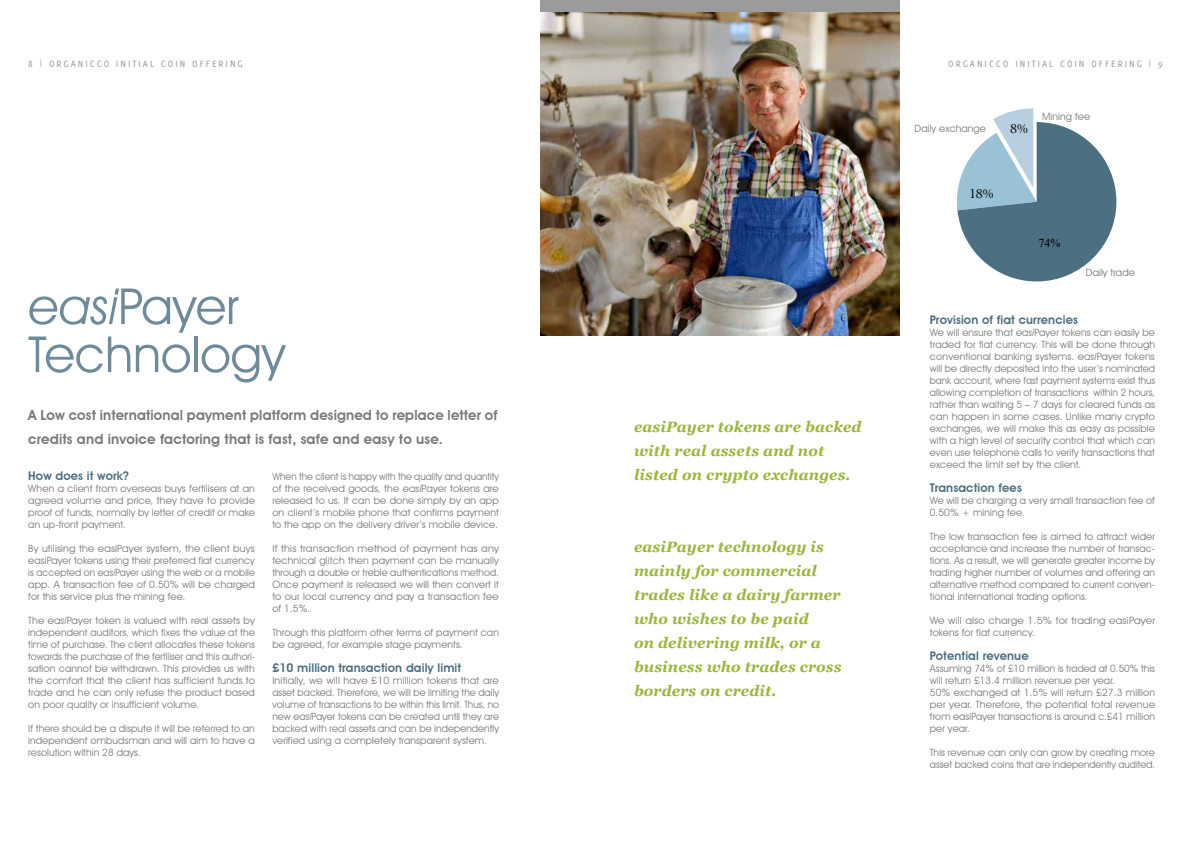
<style>
.page{position:relative;width:1191px;height:842px;background:#fff}
.page>*{position:absolute;margin:0;border:0;box-sizing:border-box;transform-origin:0 0}
.t1{font:50px/48px "Avant Garde IT Cby BT";color:#4c6f82}
.t2{font:italic 700 15px/24px "Georgia";letter-spacing:.01em;color:#9cb53c}
.t3{font:600 14px/24px "Avant Garde IT Cby BT";letter-spacing:.01em;color:#77787b}
.t4{font:13.5px "Cochin";color:#000}
.t5{font:600 12px "Avant Garde IT Cby BT";letter-spacing:.01em;color:#4c6f82}
.t6{font:12px "Times New Roman";color:#000}
.t7{font:10px/12px "Avant Garde IT Cby BT";letter-spacing:.01em;color:#77787b;text-align:justify}
.t8{font:10px/12px "Avant Garde IT Cby BT";letter-spacing:.01em;color:#77787b;text-align:justify;scale:1.04 1}
.t9{font:10px/12px "Avant Garde IT Cby BT";letter-spacing:.01em;color:#77787b;text-align:justify;scale:1.05 1}
.t10{font:10px/12px "Avant Garde IT Cby BT";letter-spacing:.01em;color:#77787b;text-align:justify;scale:.95 1}
.t11{font:10px "Delicious";letter-spacing:.2em;color:#999b9c}
.s1{font-style:italic}
</style>
<div class="page">
<svg style="left:957px;top:108px;width:159px;height:173px"></svg>
<div style="left:540px;top:0;width:359px;height:335px;background:#999b9c"></div>
<img style="left:540px;top:13px;width:359px;height:322px">
<p class="t11" style="left:28px;top:58px;width:216px">8 | ORGANICCO INITIAL COIN OFFERING</p>
<p class="t11" style="left:948px;top:58px;width:216px">ORGANICCO INITIAL COIN OFFERING | 9</p>
<h1 class="t1" style="left:28px;top:282px;width:258px"><span class="s1">easi</span>Payer<br>Technology</h1>
<h3 class="t3" style="left:28px;top:403px;width:471px">A Low cost international payment platform designed to replace letter of credits and invoice factoring that is fast, safe and easy to use.</h3>
<p class="t5" style="left:28px;top:469px;width:102px">How does it work?</p>
<p class="t7" style="left:28px;top:482px;width:228px">When a client from overseas buys fertilisers at an agreed volume and price, they have to provide proof of funds, normally by letter of credit or make an up-front payment.</p>
<p class="t8" style="left:28px;top:542px;width:219px">By utilising the easiPayer system, the client buys easiPayer tokens using their preferred fiat currency is accepted on <span class="s1">easi</span>Payer using the web or a mobile app. A transaction fee of 0.50% will be charged for this service plus the mining fee.</p>
<p class="t7" style="left:28px;top:614px;width:228px">The <span class="s1">easi</span>Payer token is valued with real assets by independent auditors, which fixes the value at the time of purchase. The client allocates these tokens towards the purchase of the fertiliser and this authori&shy;sation cannot be withdrawn. This provides us with the comfort that the client has sufficient funds to trade and he can only refuse the product based on poor quality or insufficient volume.</p>
<p class="t7" style="left:28px;top:722px;width:228px">If there should be a dispute it will be referred to an independent ombudsman and will aim to have a resolution within 28 days.</p>
<p class="t10" style="left:272px;top:470px;width:240px">When the client is happy with the quality and quantity of the received goods, the <span class="s1">easi</span>Payer tokens are released to us. It can be done simply by an app on client’s mobile phone that confirms payment to the app on the delivery driver’s mobile device.</p>
<p class="t9" style="left:272px;top:542px;width:217px">If this transaction method of payment has any technical glitch then payment can be manually through a double or treble authentications method.<br>Once payment is released we will then convert it to our local currency and pay a transaction fee of 1.5%.</p>
<p class="t7" style="left:272px;top:626px;width:228px">Through this platform other terms of payment can be agreed, for example stage payments.</p>
<p class="t5" style="left:272px;top:661px;width:190px">£10 million transaction daily limit</p>
<p class="t8" style="left:272px;top:674px;width:219px">Initially, we will have £10 million tokens that are asset backed. Therefore, we will be limiting the daily volume of transactions to be within this limit. Thus, no new <span class="s1">easi</span>Payer tokens can be created until they are backed with real assets and can be independently verified using a completely transparent system.</p>
<h2 class="t2" style="left:634px;top:415px;width:229px">easiPayer tokens are backed with real assets and not listed on crypto exchanges.</h2>
<h2 class="t2" style="left:634px;top:535px;width:209px">easiPayer technology is mainly for commercial trades like a dairy farmer who wishes to be paid<br>on delivering milk, or a business who trades cross borders on credit.</h2>
<p class="t7" style="left:914px;top:122px;width:73px">Daily exchange</p>
<h3 class="t4" style="left:1010px;top:121px;width:19px">8%</h3>
<p class="t7" style="left:1042px;top:110px;width:49px">Mining fee</p>
<h3 class="t4" style="left:969px;top:185px;width:26px">18%</h3>
<p class="t6" style="left:1038px;top:235px;width:23px">74%</p>
<p class="t7" style="left:1086px;top:266px;width:50px">Daily trade</p>
<p class="t5" style="left:930px;top:313px;width:150px">Provision of fiat currencies</p>
<p class="t7" style="left:930px;top:326px;width:227px">We will ensure that <span class="s1">easi</span>Payer tokens can easily be traded for fiat currency. This will be done through conventional banking systems. <span class="s1">easi</span>Payer tokens will be directly deposited into the user’s nominated bank account, where fast payment systems exist thus allowing completion of transactions within 2 hours, rather than waiting 5 – 7 days for cleared funds as can happen in some cases. Unlike many crypto exchanges, we will make this as easy as possible with a high level of security control that which can even use telephone calls to verify transactions that exceed the limit set by the client.</p>
<p class="t5" style="left:930px;top:481px;width:93px">Transaction fees</p>
<p class="t7" style="left:930px;top:494px;width:227px">We will be charging a very small transaction fee of<br>0.50% + mining fee.</p>
<p class="t7" style="left:930px;top:530px;width:227px">The low transaction fee is aimed to attract wider acceptance and increase the number of transac&shy;tions. As a result, we will generate greater income by trading higher number of volumes and offering an alternative method compared to current conven&shy;tional international trading options.</p>
<p class="t9" style="left:930px;top:614px;width:216px">We will also charge 1.5% for trading easiPayer tokens for fiat currency.</p>
<p class="t5" style="left:930px;top:649px;width:100px">Potential revenue</p>
<p class="t7" style="left:930px;top:662px;width:227px;text-align:left">Assuming 74% of £10 million is traded at 0.50% this will return £13.4 million revenue per year.<br>50% exchanged at 1.5% will return £27.3 million per year. Therefore, the potential total revenue from easiPayer transactions is around c.£41 million per year.</p>
<p class="t7" style="left:930px;top:746px;width:227px">This revenue can only can grow by creating more asset backed coins that are independently audited.</p>
</div>
